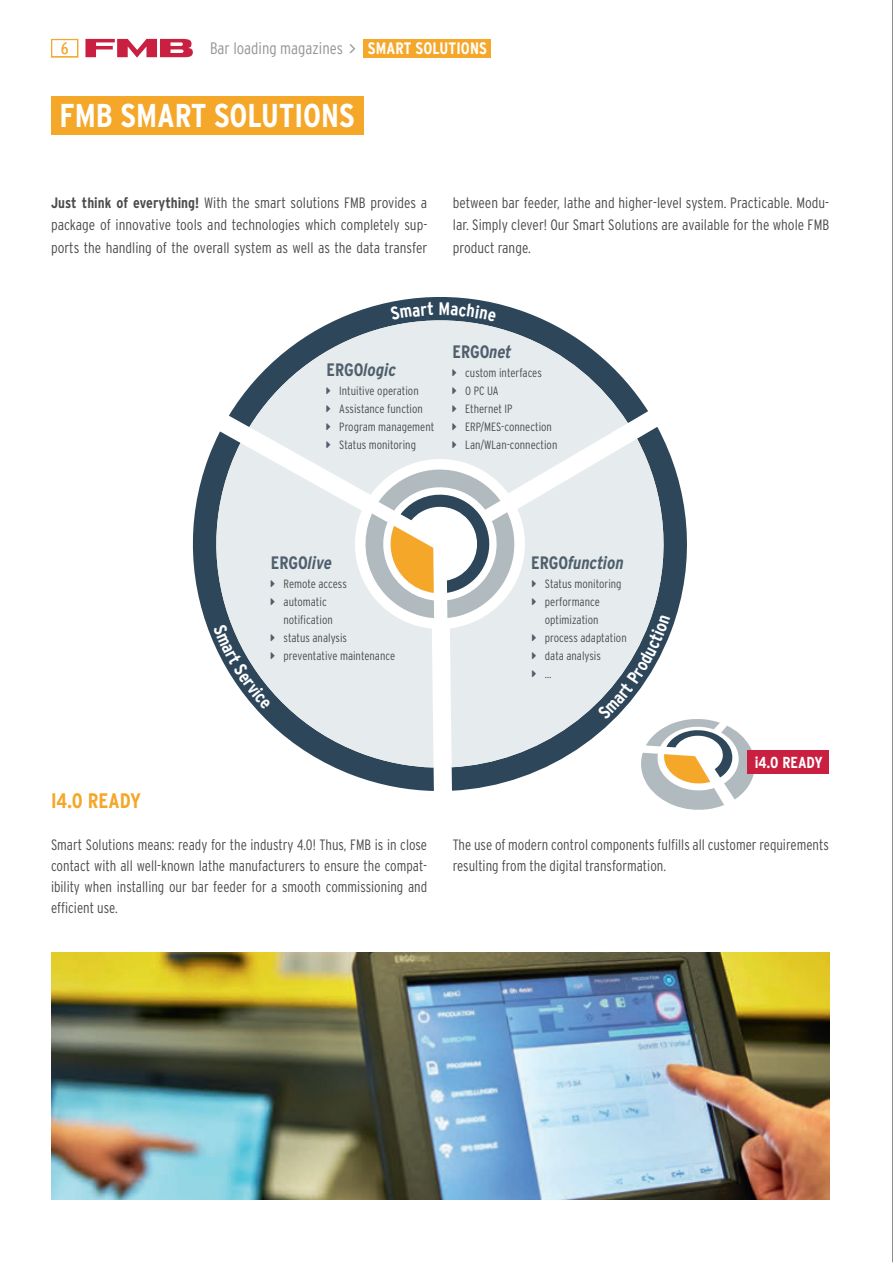
<style>
.page{position:relative;width:893px;height:1263px;background:#fff}
.page>*{position:absolute;margin:0;border:0;box-sizing:border-box;transform-origin:0 0}
.t1{font:700 33px "Interstate Condensed";color:#fff}
.t2{font:700 21px "Interstate Condensed";color:#f5a729}
.t3{font:italic 700 18px "Interstate Condensed";color:#505f6d}
.t4{font:700 18px "Interstate Condensed";color:#505f6d}
.t5{font:300 condensed 16.5px "Interstate";color:#939598}
.t6{font:700 condensed 16.5px "Interstate";letter-spacing:.01em;color:#fff}
.t7{font:300 condensed 16.5px "Interstate";color:#f5a729}
.t8{font:700 15.9px "Interstate Condensed";color:#fff}
.t9{font:300 15px/21px "Interstate Condensed";color:#4b4c4d;text-align:justify}
.t10{font:300 12px/18px "Interstate Condensed";color:#4b4c4d}
.s1{font-weight:700}
.s2{font-style:normal}
.s3{font-style:italic}
</style>
<div class="page">
<svg style="left:85px;top:39px;width:108px;height:19px"></svg>
<div style="left:51px;top:96px;width:312px;height:39px;background:#f5a729"></div>
<div style="left:51px;top:39px;width:27px;height:18px;border:1px solid #f5a729"></div>
<img style="left:52px;top:952px;width:777px;height:247px">
<svg style="left:334px;top:767px;width:100px;height:24px;fill:#2d465a"></svg>
<svg style="left:452px;top:463px;width:235px;height:328px"></svg>
<svg style="left:192px;top:297px;width:481px;height:470px;fill:#e6eced"></svg>
<div style="left:747px;top:751px;width:82px;height:23px;background:#c91f40"></div>
<hr style="left:892px;top:0;width:1px;height:1262px;background:#231f20">
<div style="left:364px;top:39px;width:127px;height:18px;background:#f5a729"></div>
<svg style="left:327px;top:388px;width:3px;height:7px"></svg>
<svg style="left:327px;top:406px;width:3px;height:7px"></svg>
<svg style="left:327px;top:424px;width:3px;height:7px"></svg>
<svg style="left:327px;top:442px;width:3px;height:7px"></svg>
<svg style="left:452px;top:370px;width:4px;height:7px"></svg>
<svg style="left:452px;top:388px;width:4px;height:7px"></svg>
<svg style="left:452px;top:406px;width:4px;height:7px"></svg>
<svg style="left:452px;top:424px;width:4px;height:7px"></svg>
<svg style="left:271px;top:580px;width:4px;height:7px"></svg>
<svg style="left:271px;top:598px;width:4px;height:7px"></svg>
<svg style="left:344px;top:442px;width:192px;height:199px"></svg>
<svg style="left:532px;top:652px;width:4px;height:7px"></svg>
<svg style="left:532px;top:670px;width:4px;height:7px"></svg>
<svg style="left:390px;top:299px;width:43px;height:21px"></svg>
<svg style="left:440px;top:302px;width:56px;height:20px"></svg>
<svg style="left:213px;top:623px;width:62px;height:87px"></svg>
<svg style="left:597px;top:615px;width:158px;height:195px"></svg>
<p class="t7" style="left:61px;top:39px;width:9px">6</p>
<p class="t5" style="left:210px;top:38px;width:134px">Bar loading magazines</p>
<p class="t6" style="left:368px;top:39px;width:121px">SMART SOLUTIONS</p>
<h1 class="t1" style="left:60px;top:97px;width:297px">FMB SMART SOLUTIONS</h1>
<p class="t9" style="left:51px;top:191px;width:378px;line-height:22.5px"><span class="s1">Just think of everything!</span> With the smart solutions FMB provides a package of innovative tools and technologies which completely sup&shy;ports the handling of the overall system as well as the data transfer</p>
<p class="t9" style="left:453px;top:191px;width:378px;line-height:22.5px">between bar feeder, lathe and higher-level system. Practicable. Modu&shy;lar. Simply clever! Our Smart Solutions are available for the whole FMB product range.</p>
<h2 class="t2" style="left:51px;top:789px;width:91px">I4.0 READY</h2>
<p class="t3" style="left:327px;top:360px;width:71px"><span class="s2">ERGO</span>logic</p>
<p class="t10" style="left:339px;top:382px;width:97px">Intuitive operation<br>Assistance function<br>Program management<br>Status monitoring</p>
<p class="t4" style="left:452px;top:342px;width:60px">ERGO<span class="s3">net</span></p>
<p class="t10" style="left:465px;top:364px;width:94px">custom interfaces<br>O PC UA<br>Ethernet IP<br>ERP/MES-connection<br>Lan/WLan-connection</p>
<p class="t4" style="left:271px;top:553px;width:63px">ERGO<span class="s3">live</span></p>
<p class="t10" style="left:283px;top:575px;width:113px">Remote access<br>automatic<br>notification<br>status analysis preventative maintenance</p>
<p class="t3" style="left:531px;top:553px;width:94px"><span class="s2">ERGO</span>function</p>
<p class="t10" style="left:545px;top:575px;width:83px">Status monitoring performance optimization process adaptation data analysis<br>…</p>
<p class="t8" style="left:755px;top:753px;width:69px">i4.0 READY</p>
<p class="t9" style="left:51px;top:834px;width:378px">Smart Solutions means: ready for the industry 4.0! Thus, FMB is in close contact with all well-known lathe manufacturers to ensure the compat&shy;ibility when installing our bar feeder for a smooth commissioning and efficient use.</p>
<p class="t9" style="left:453px;top:834px;width:378px">The use of modern control components fulfills all customer requirements resulting from the digital transformation.</p>
</div>
